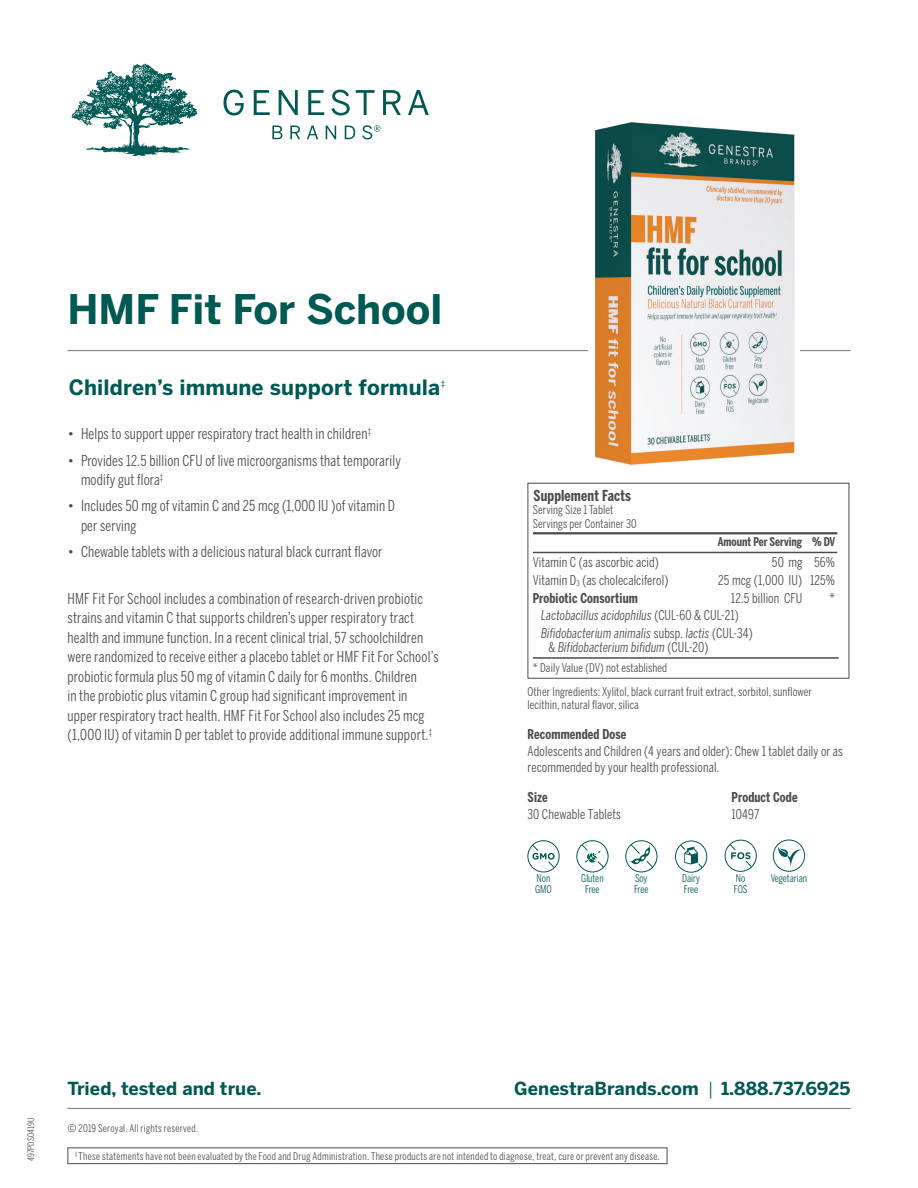
<style>
.page{position:relative;width:918px;height:1188px;background:#fff}
.page>*{position:absolute;margin:0;border:0;box-sizing:border-box;transform-origin:0 0}
.t1{font:700 40.5px "Benton Sans";color:#005953}
.t2{font:700 21px "Benton Sans";letter-spacing:.01em;color:#005953}
.t3{font:700 17.85px "Benton Sans";letter-spacing:.005em;color:#005953}
.t4{font:15px/19.5px "Benton Sans Compressed";letter-spacing:.01em;color:#4b4c4d}
.t5{font:700 15px "Benton Sans Compressed";letter-spacing:.01em;color:#4b4c4d}
.t6{font:13.5px/16.5px "Benton Sans Compressed";letter-spacing:.01em;color:#4b4c4d}
.t7{font:italic 13.5px "Benton Sans Compressed";letter-spacing:.01em;color:#4b4c4d}
.t8{font:700 13.5px "Benton Sans Compressed";letter-spacing:.01em;color:#4b4c4d}
.t9{font:12px/13.5px "Benton Sans Compressed";letter-spacing:.01em;color:#4b4c4d}
.t10{font:700 12px "Benton Sans Compressed";color:#4b4c4d}
.t11{font:10.5px "Benton Sans Compressed";letter-spacing:.025em;color:#4b4c4d}
.t12{font:10.5px "Benton Sans Compressed";color:#005953}
.t13{font:9px "Benton Sans Compressed";letter-spacing:.01em;color:#4b4c4d}
.t14{font:7.8px "Benton Sans";color:#005953}
.s1{font-style:normal}
.s2{font-weight:700}
.s3{font-family:"Benton Sans Compressed";font-weight:400}
.s4{font-family:"Benton Sans"}
</style>
<div class="page">
<hr style="left:68px;top:1108px;width:782px;height:1px;background:#76787b">
<svg style="left:224px;top:90px;width:205px;height:25px"></svg>
<svg style="left:272px;top:125px;width:108px;height:15px"></svg>
<svg style="left:72px;top:64px;width:126px;height:92px"></svg>
<div style="left:68px;top:1148px;width:599px;height:16px;border:1px solid #4b4c4d"></div>
<hr style="left:533px;top:532px;width:304px;height:2px;background:#4b4c4d">
<hr style="left:533px;top:552px;width:304px;height:1px;background:#4b4c4d">
<hr style="left:533px;top:657px;width:306px;height:2px;background:#4b4c4d">
<div style="left:528px;top:483px;width:321px;height:196px;border:1px solid #4b4c4d"></div>
<hr style="left:68px;top:350px;width:782px;height:1px;background:#76787b">
<svg style="left:773px;top:840px;width:32px;height:31px"></svg>
<div style="left:773px;top:840px;width:32px;height:32px;border:1px solid #005953;border-radius:50%"></div>
<svg style="left:626px;top:841px;width:31px;height:31px"></svg>
<div style="left:625px;top:840px;width:32px;height:32px;border:1px solid #005953;border-radius:50%"></div>
<svg style="left:630px;top:844px;width:24px;height:24px"></svg>
<svg style="left:676px;top:841px;width:31px;height:31px"></svg>
<div style="left:675px;top:841px;width:32px;height:32px;border:1px solid #005953;border-radius:50%"></div>
<svg style="left:680px;top:844px;width:23px;height:25px"></svg>
<svg style="left:528px;top:841px;width:31px;height:31px"></svg>
<div style="left:528px;top:840px;width:32px;height:32px;border:1px solid #005953;border-radius:50%"></div>
<svg style="left:531px;top:844px;width:24px;height:24px"></svg>
<svg style="left:725px;top:840px;width:31px;height:31px"></svg>
<div style="left:725px;top:840px;width:32px;height:32px;border:1px solid #005953;border-radius:50%"></div>
<svg style="left:729px;top:843px;width:24px;height:25px"></svg>
<svg style="left:577px;top:841px;width:31px;height:31px"></svg>
<div style="left:576px;top:840px;width:32px;height:32px;border:1px solid #005953;border-radius:50%"></div>
<svg style="left:581px;top:844px;width:24px;height:24px"></svg>
<svg style="left:777px;top:847px;width:25px;height:20px"></svg>
<img style="left:588px;top:122px;width:212px;height:343px">
<p class="t1" style="left:68px;top:285px;width:376px">HMF Fit For School</p>
<p class="t2" style="left:69px;top:374px;width:373px">Children’s immune support formula</p>
<p class="t14" style="left:441px;top:378px;width:6px">‡</p>
<p class="t4" style="left:68px;top:424px;width:305px">• Helps to support upper respiratory tract health in children<sup>‡</sup></p>
<p class="t4" style="left:81px;top:450px;width:321px;text-indent:-14px">• Provides 12.5 billion CFU of live microorganisms that temporarily modify gut flora<sup>‡</sup></p>
<p class="t4" style="left:81px;top:496px;width:316px;text-indent:-14px">• Includes 50 mg of vitamin C and 25 mcg (1,000 IU )of vitamin D per serving</p>
<p class="t4" style="left:68px;top:542px;width:316px">• Chewable tablets with a delicious natural black currant flavor</p>
<p class="t4" style="left:68px;top:588px;width:373px">HMF Fit For School includes a combination of research-driven probiotic strains and vitamin C that supports children’s upper respiratory tract health and immune function. In a recent clinical trial, 57 schoolchildren were randomized to receive either a placebo tablet or HMF Fit For School’s probiotic formula plus 50 mg of vitamin C daily for 6 months. Children<br>in the probiotic plus vitamin C group had significant improvement in upper respiratory tract health. HMF Fit For School also includes 25 mcg (1,000 IU) of vitamin D per tablet to provide additional immune support.<sup>‡</sup></p>
<p class="t5" style="left:533px;top:486px;width:99px">Supplement Facts</p>
<p class="t9" style="left:533px;top:503px;width:105px">Serving Size 1 Tablet<br>Servings per Container 30</p>
<p class="t10" style="left:718px;top:535px;width:119px">Amount Per Serving % DV</p>
<p class="t6" style="left:533px;top:553px;width:127px">Vitamin C (as ascorbic acid)</p>
<p class="t6" style="left:772px;top:553px;width:65px">50 mg 56%</p>
<p class="t6" style="left:533px;top:572px;width:137px">Vitamin D<sub>3</sub> (as cholecalciferol)</p>
<p class="t6" style="left:718px;top:572px;width:118px">25 mcg (1,000 IU) 125%</p>
<p class="t8" style="left:533px;top:590px;width:107px">Probiotic Consortium</p>
<p class="t6" style="left:731px;top:590px;width:73px">12.5 billion CFU</p>
<p class="t6" style="left:829px;top:590px;width:7px">*</p>
<p class="t7" style="left:541px;top:607px;width:199px">Lactobacillus acidophilus <span class="s1">(CUL-60 &amp; CUL-21)</span></p>
<p class="t7" style="left:541px;top:624px;width:213px">Bifidobacterium animalis <span class="s1">subsp.</span> lactis <span class="s1">(CUL-34)</span></p>
<p class="t7" style="left:549px;top:639px;width:162px"><span class="s1">&amp;</span> Bifidobacterium bifidum <span class="s1">(CUL-20)</span></p>
<p class="t9" style="left:533px;top:660px;width:136px">* Daily Value (DV) not established</p>
<p class="t9" style="left:528px;top:685px;width:286px">Other Ingredients: Xylitol, black currant fruit extract, sorbitol, sunflower lecithin, natural flavor, silica</p>
<p class="t6" style="left:528px;top:726px;width:317px"><span class="s2">Recommended Dose<br></span>Adolescents and Children (4 years and older): Chew 1 tablet daily or as recommended by your health professional.</p>
<p class="t8" style="left:528px;top:789px;width:22px">Size</p>
<p class="t8" style="left:732px;top:789px;width:68px">Product Code</p>
<p class="t6" style="left:528px;top:806px;width:95px">30 Chewable Tablets</p>
<p class="t6" style="left:732px;top:806px;width:29px">10497</p>
<p class="t12" style="left:537px;top:872px;width:15px">Non</p>
<p class="t12" style="left:535px;top:883px;width:18px">GMO</p>
<p class="t12" style="left:581px;top:872px;width:24px">Gluten</p>
<p class="t12" style="left:585px;top:883px;width:16px">Free</p>
<p class="t12" style="left:635px;top:872px;width:14px">Soy</p>
<p class="t12" style="left:771px;top:872px;width:38px">Vegetarian</p>
<p class="t12" style="left:634px;top:883px;width:16px">Free</p>
<p class="t12" style="left:682px;top:872px;width:19px">Dairy</p>
<p class="t12" style="left:684px;top:883px;width:16px">Free</p>
<p class="t12" style="left:736px;top:872px;width:11px">No</p>
<p class="t12" style="left:734px;top:883px;width:15px">FOS</p>
<p class="t13" style="left:25px;top:1161px;width:44px;rotate:-90deg">497PDS0419U</p>
<p class="t3" style="left:68px;top:1078px;width:195px">Tried, tested and true.</p>
<p class="t3" style="left:514px;top:1078px;width:338px">GenestraBrands.com <span class="s3">|</span> 1.888.737.6925</p>
<p class="t11" style="left:68px;top:1122px;width:132px"><span class="s4">©</span> 2019 Seroyal. All rights reserved.</p>
<p class="t11" style="left:75px;top:1150px;width:586px"><sup>‡</sup> These statements have not been evaluated by the Food and Drug Administration. These products are not intended to diagnose, treat, cure or prevent any disease.</p>
</div>
